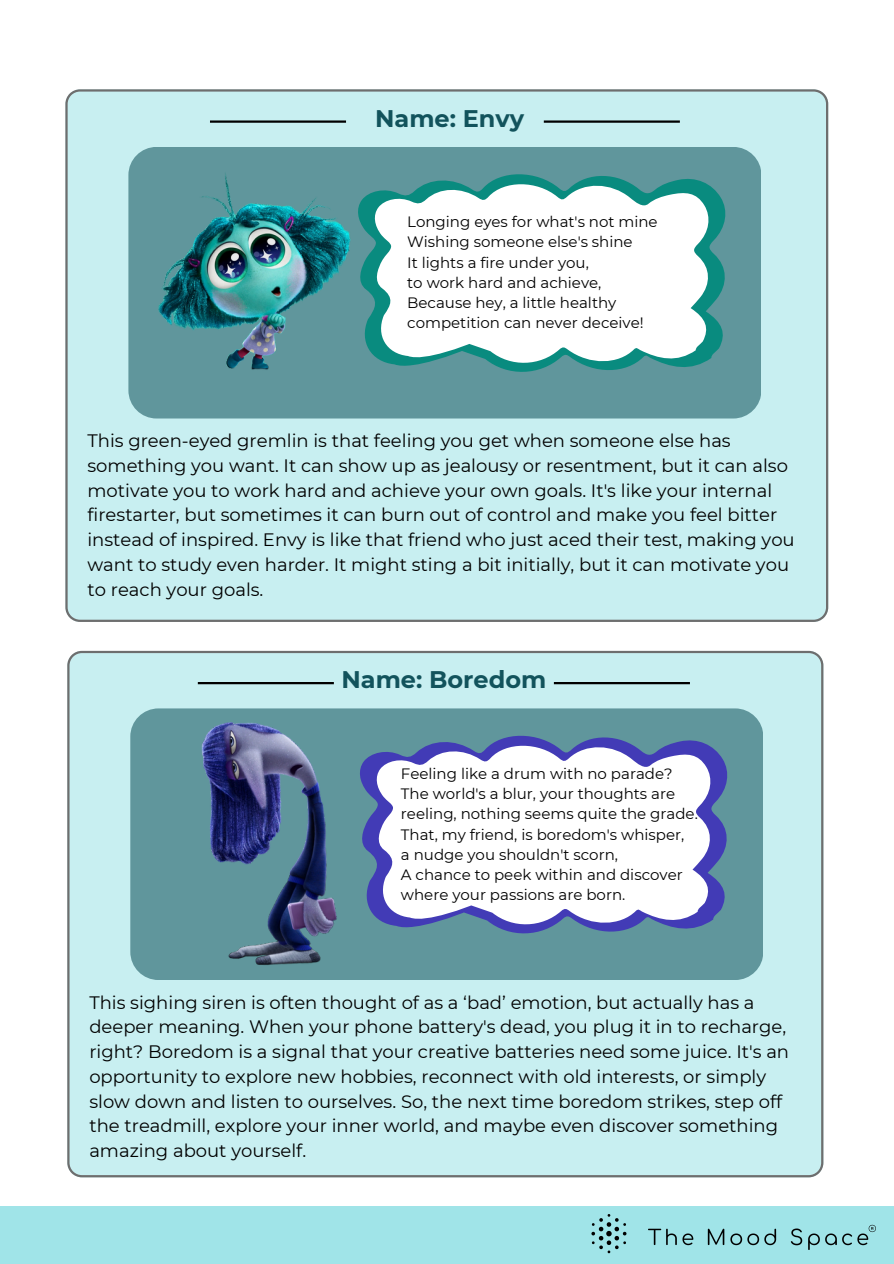
<style>
.page{position:relative;width:894px;height:1264px;background:#fff}
.page>*{position:absolute;margin:0;border:0;box-sizing:border-box;transform-origin:0 0}
.t1{font:700 24px "Montserrat";color:#12535c}
.t2{font:18px/24.8px "Montserrat";color:#000}
.t3{font:15px/20.2px "Montserrat";color:#000}
</style>
<div class="page">
<div style="left:0;top:1206px;width:893px;height:57px;background:#a0e4e8"></div>
<img style="left:666px;top:1224px;width:208px;height:25px">
<img style="left:591px;top:1214px;width:71px;height:40px">
<div style="left:67px;top:651px;width:756px;height:526px;background:#c8eff1"></div>
<div style="left:130px;top:708px;width:632px;height:272px;background:#60969c;border-radius:28px"></div>
<svg style="left:360px;top:735px;width:368px;height:199px"></svg>
<svg style="left:374px;top:741px;width:339px;height:187px;background:#dddef0"></svg>
<hr style="left:198px;top:682px;width:136px;height:2px;background:#000">
<hr style="left:553px;top:682px;width:136px;height:2px;background:#000">
<img style="left:201px;top:722px;width:136px;height:243px">
<div style="left:65px;top:89px;width:763px;height:532px;background:#c8eff1"></div>
<div style="left:128px;top:147px;width:632px;height:271px;background:#60969c;border-radius:28px"></div>
<svg style="left:358px;top:174px;width:368px;height:198px"></svg>
<svg style="left:373px;top:180px;width:338px;height:187px;background:#d6eae8"></svg>
<hr style="left:210px;top:120px;width:136px;height:3px;background:#000">
<hr style="left:543px;top:120px;width:136px;height:3px;background:#000">
<img style="left:158px;top:173px;width:193px;height:197px">
<p class="t1" style="left:375px;top:103px;width:150px">Name: Envy</p>
<p class="t3" style="left:407px;top:211px;width:252px">Longing eyes for what's not mine</p>
<p class="t3" style="left:407px;top:232px;width:227px">Wishing someone else's shine</p>
<p class="t3" style="left:407px;top:252px;width:183px">It lights a fire under you,</p>
<p class="t3" style="left:407px;top:272px;width:196px">to work hard and achieve,</p>
<p class="t3" style="left:407px;top:292px;width:238px">Because hey, a little healthy competition can never deceive!</p>
<h2 class="t2" style="left:87px;top:428px;width:708px">This green-eyed gremlin is that feeling you get when someone else has something you want. It can show up as jealousy or resentment, but it can also motivate you to work hard and achieve your own goals. It's like your internal firestarter, but sometimes it can burn out of control and make you feel bitter instead of inspired. Envy is like that friend who just aced their test, making you want to study even harder. It might sting a bit initially, but it can motivate you to reach your goals.</h2>
<p class="t1" style="left:341px;top:665px;width:206px">Name: Boredom</p>
<p class="t3" style="left:401px;top:763px;width:273px">Feeling like a drum with no parade?</p>
<p class="t3" style="left:401px;top:783px;width:298px">The world's a blur, your thoughts are reeling, nothing seems quite the grade.</p>
<p class="t3" style="left:401px;top:824px;width:285px">That, my friend, is boredom's whisper,</p>
<p class="t3" style="left:401px;top:844px;width:218px">a nudge you shouldn't scorn,</p>
<h2 class="t3" style="left:401px;top:864px;width:283px">A chance to peek within and discover where your passions are born.</h2>
<h1 class="t2" style="left:89px;top:989px;width:701px">This sighing siren is often thought of as a ‘bad’ emotion, but actually has a deeper meaning. When your phone battery's dead, you plug it in to recharge, right? Boredom is a signal that your creative batteries need some juice. It's an opportunity to explore new hobbies, reconnect with old interests, or simply slow down and listen to ourselves. So, the next time boredom strikes, step off the treadmill, explore your inner world, and maybe even discover something amazing about yourself.</h1>
</div>
